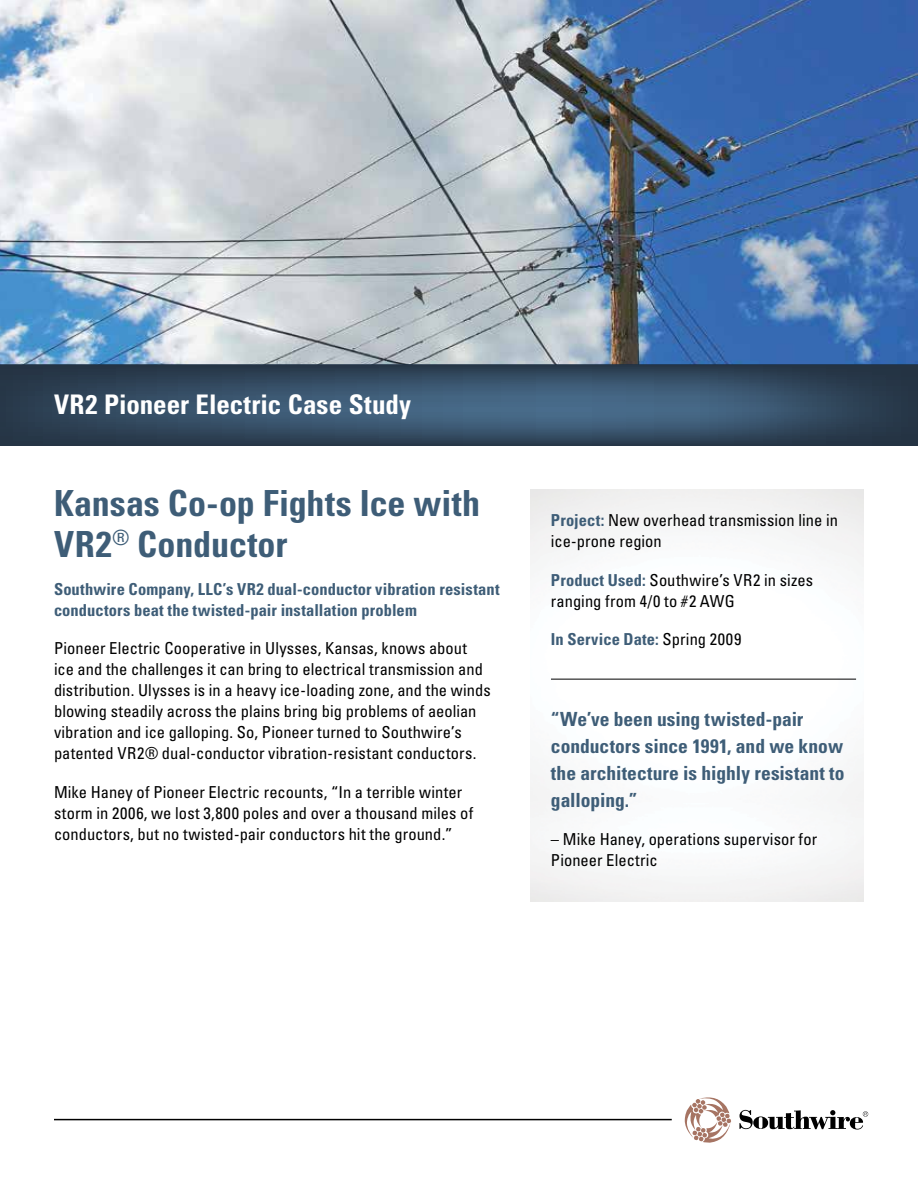
<style>
.page{position:relative;width:918px;height:1188px;background:#fff}
.page>*{position:absolute;margin:0;border:0;box-sizing:border-box;transform-origin:0 0}
.t1{font:700 condensed 36px/40.5px "Univers LT Std";color:#3e5d77}
.t2{font:700 condensed 27px "Univers LT Std";color:#fff}
.t3{font:700 condensed 19.5px/27px "Univers LT Std";color:#3e5d77}
.t4{font:condensed 16.5px/21px "Univers LT Std";letter-spacing:.005em;color:#000}
.t5{font:700 condensed 16.5px/21px "Univers LT Std";letter-spacing:.005em;color:#3e5d77}
.s1{font-weight:700;color:#3e5d77}
.s2{font-weight:400;color:#000}
</style>
<div class="page">
<img style="left:0;top:0;width:918px;height:364px">
<svg style="left:685px;top:1097px;width:46px;height:46px"></svg>
<svg style="left:739px;top:1110px;width:129px;height:20px"></svg>
<hr style="left:54px;top:1119px;width:618px;height:1px;background:#000">
<svg style="left:0;top:364px;width:918px;height:82px;background:#334b62"></svg>
<hr style="left:551px;top:679px;width:305px;height:1px;background:#000">
<h2 class="t2" style="left:54px;top:388px;width:359px">VR2 Pioneer Electric Case Study</h2>
<h1 class="t1" style="left:54px;top:483px;width:428px">Kansas Co-op Fights Ice with<br>VR2<sup>®</sup> Conductor</h1>
<p class="t5" style="left:54px;top:579px;width:447px">Southwire Company, LLC’s VR2 dual-conductor vibration resistant conductors beat the twisted-pair installation problem</p>
<p class="t4" style="left:54px;top:638px;width:438px">Pioneer Electric Cooperative in Ulysses, Kansas, knows about ice and the challenges it can bring to electrical transmission and distribution. Ulysses is in a heavy ice-loading zone, and the winds blowing steadily across the plains bring big problems of aeolian vibration and ice galloping. So, Pioneer turned to Southwire’s patented VR2® dual-conductor vibration-resistant conductors.</p>
<p class="t4" style="left:54px;top:781px;width:421px">Mike Haney of Pioneer Electric recounts, “In a terrible winter storm in 2006, we lost 3,800 poles and over a thousand miles of conductors, but no twisted-pair conductors hit the ground.”</p>
<p class="t4" style="left:551px;top:510px;width:289px"><span class="s1">Project:</span> New overhead transmission line in ice-prone region</p>
<p class="t4" style="left:551px;top:569px;width:264px"><span class="s1">Product Used:</span> Southwire’s VR2 in sizes ranging from 4/0 to #2 AWG</p>
<p class="t5" style="left:551px;top:629px;width:192px">In Service Date: <span class="s2">Spring 2009</span></p>
<p class="t3" style="left:551px;top:706px;width:295px">“We’ve been using twisted-pair conductors since 1991, and we know the architecture is highly resistant to galloping.”</p>
<p class="t4" style="left:551px;top:829px;width:268px">– Mike Haney, operations supervisor for<br>Pioneer Electric</p>
</div>
